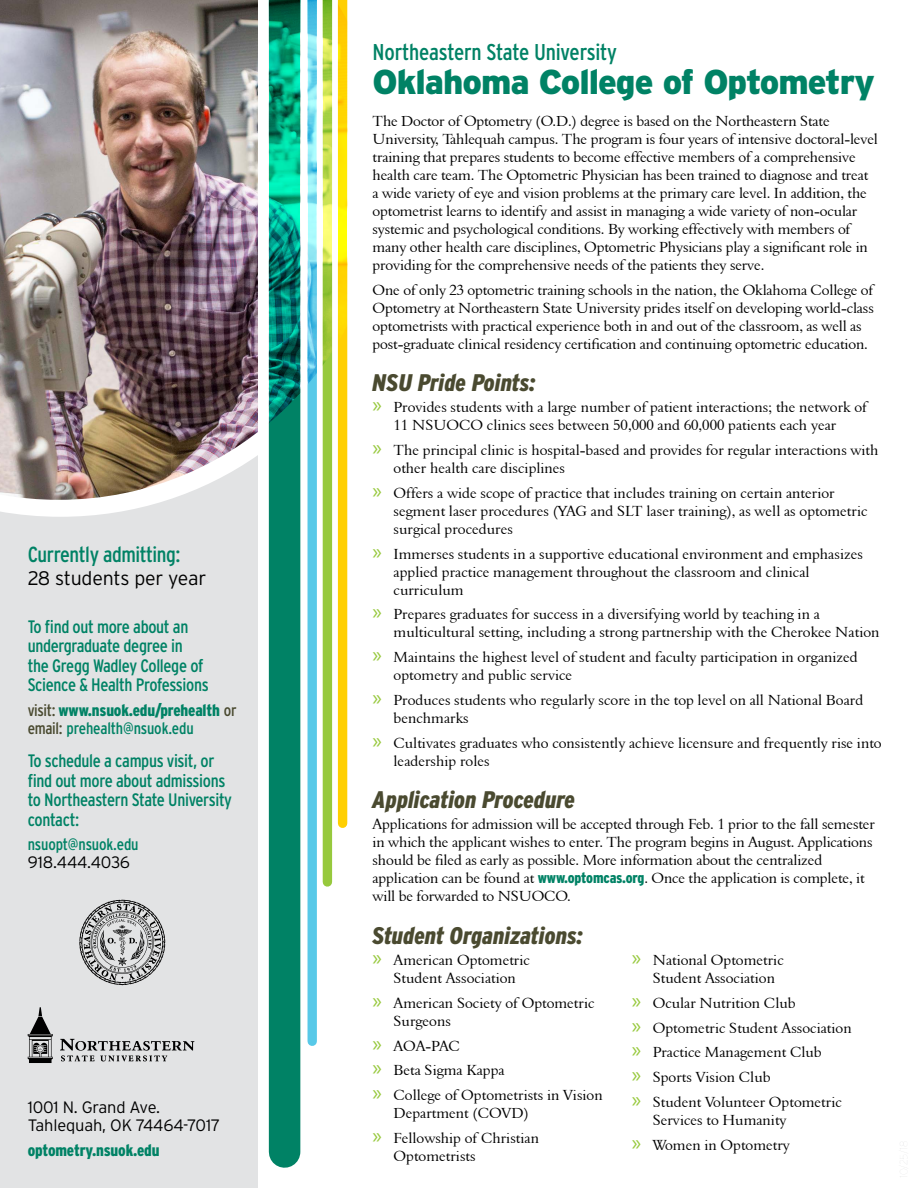
<style>
.page{position:relative;width:918px;height:1188px;background:#fff}
.page>*{position:absolute;margin:0;border:0;box-sizing:border-box;transform-origin:0 0}
.t1{font:900 34.5px "Interstate";letter-spacing:-.03em;color:#008265}
.t2{font:italic 900 condensed 24px "Interstate";color:#4a4a30}
.t3{font:condensed 22.8px "Interstate";letter-spacing:-.01em;color:#008265}
.t4{font:condensed 21.75px "Interstate";letter-spacing:-.02em;color:#008265}
.t5{font:300 19.65px "Interstate";letter-spacing:-.015em;color:#000}
.t6{font:condensed 18px/19.5px "Interstate";letter-spacing:-.02em;color:#008265}
.t7{font:900 condensed 16.5px/18px "Interstate";letter-spacing:-.01em;color:#008265}
.t8{font:300 16.5px/18px "Interstate";letter-spacing:-.01em;color:#000}
.t9{font:condensed 16.5px "Interstate";letter-spacing:-.01em;color:#008265}
.t10{font:15px/18px "Aldine 401 BT Roman A";color:#000}
.s1{font-weight:400;color:#4a4a30}
.s2{font-weight:400}
.s3{font-family:"Myriad Pro";font-size:22.5px;color:#97c93d}
.s4{font-family:"Interstate";font-weight:900;font-stretch:condensed;color:#008265}
</style>
<div class="page">
<div style="left:0;top:500px;width:258px;height:688px;background:#e2e3e4"></div>
<img style="left:0;top:0;width:258px;height:500px">
<svg style="left:323px;top:0;width:9px;height:882px;background:#a5cf42"></svg>
<svg style="left:338px;top:0;width:9px;height:823px;background:#ffd400"></svg>
<svg style="left:308px;top:0;width:9px;height:1041px;background:#64cfea"></svg>
<svg style="left:269px;top:0;width:31px;height:1152px;background:#00886b"></svg>
<svg style="left:79px;top:899px;width:87px;height:87px;background:#aeaeaf"></svg>
<svg style="left:28px;top:1007px;width:25px;height:56px"></svg>
<svg style="left:60px;top:1039px;width:134px;height:22px;background:#adaeae"></svg>
<p class="t4" style="left:28px;top:541px;width:154px">Currently admitting:</p>
<p class="t5" style="left:28px;top:566px;width:180px">28 students per year</p>
<p class="t6" style="left:28px;top:617px;width:182px">To find out more about an undergraduate degree in<br>the Gregg Wadley College of<br>Science &amp; Health Professions</p>
<p class="t7" style="left:28px;top:701px;width:210px"><span class="s1">visit:</span> www.nsuok.edu/prehealth <span class="s1">or email:</span> <span class="s2">prehealth@nsuok.edu</span></p>
<p class="t6" style="left:28px;top:751px;width:206px">To schedule a campus visit, or find out more about admissions to Northeastern State University contact:</p>
<p class="t9" style="left:28px;top:834px;width:112px">nsuopt@nsuok.edu</p>
<p class="t8" style="left:28px;top:853px;width:104px">918.444.4036</p>
<p class="t8" style="left:28px;top:1098px;width:194px">1001 N. Grand Ave.<br>Tahlequah, OK 74464-7017</p>
<p class="t7" style="left:28px;top:1141px;width:133px">optometry.nsuok.edu</p>
<h1 class="t3" style="left:373px;top:38px;width:246px">Northeastern State University</h1>
<h1 class="t1" style="left:373px;top:61px;width:504px">Oklahoma College of Optometry</h1>
<p class="t10" style="left:373px;top:112px;width:507px">The Doctor of Optometry (O.D.) degree is based on the Northeastern State University, Tahlequah campus. The program is four years of intensive doctoral-level training that prepares students to become effective members of a comprehensive health care team. The Optometric Physician has been trained to diagnose and treat a wide variety of eye and vision problems at the primary care level. In addition, the optometrist learns to identify and assist in managing a wide variety of non-ocular systemic and psychological conditions. By working effectively with members of many other health care disciplines, Optometric Physicians play a significant role in providing for the comprehensive needs of the patients they serve.</p>
<p class="t10" style="left:373px;top:280px;width:503px">One of only 23 optometric training schools in the nation, the Oklahoma College of Optometry at Northeastern State University prides itself on developing world-class optometrists with practical experience both in and out of the classroom, as well as post-graduate clinical residency certification and continuing optometric education.</p>
<h2 class="t2" style="left:373px;top:368px;width:165px">NSU Pride Points:</h2>
<p class="t10" style="left:394px;top:398px;width:475px;text-indent:-21px"><span class="s3">»</span> Provides students with a large number of patient interactions; the network of<br>11 NSUOCO clinics sees between 50,000 and 60,000 patients each year</p>
<p class="t10" style="left:394px;top:441px;width:486px;text-indent:-21px"><span class="s3">»</span> The principal clinic is hospital-based and provides for regular interactions with other health care disciplines</p>
<p class="t10" style="left:394px;top:484px;width:475px;text-indent:-21px"><span class="s3">»</span> Offers a wide scope of practice that includes training on certain anterior segment laser procedures (YAG and SLT laser training), as well as optometric surgical procedures</p>
<p class="t10" style="left:394px;top:544px;width:471px;text-indent:-21px"><span class="s3">»</span> Immerses students in a supportive educational environment and emphasizes applied practice management throughout the classroom and clinical curriculum</p>
<p class="t10" style="left:394px;top:605px;width:487px;text-indent:-21px"><span class="s3">»</span> Prepares graduates for success in a diversifying world by teaching in a multicultural setting, including a strong partnership with the Cherokee Nation</p>
<p class="t10" style="left:394px;top:648px;width:466px;text-indent:-21px"><span class="s3">»</span> Maintains the highest level of student and faculty participation in organized optometry and public service</p>
<p class="t10" style="left:394px;top:691px;width:471px;text-indent:-21px"><span class="s3">»</span> Produces students who regularly score in the top level on all National Board benchmarks</p>
<p class="t10" style="left:394px;top:733px;width:490px;text-indent:-21px"><span class="s3">»</span> Cultivates graduates who consistently achieve licensure and frequently rise into leadership roles</p>
<h2 class="t2" style="left:373px;top:785px;width:204px">Application Procedure</h2>
<p class="t10" style="left:373px;top:815px;width:504px">Applications for admission will be accepted through Feb. 1 prior to the fall semester in which the applicant wishes to enter. The program begins in August. Applications should be filed as early as possible. More information about the centralized application can be found at <span class="s4">www.optomcas.org</span>. Once the application is complete, it will be forwarded to NSUOCO.</p>
<h2 class="t2" style="left:373px;top:921px;width:212px">Student Organizations:</h2>
<p class="t10" style="left:373px;top:951px;width:159px;text-align:center"><span class="s3">»</span> American Optometric<br>Student Association</p>
<p class="t10" style="left:394px;top:994px;width:202px;text-indent:-21px"><span class="s3">»</span> American Society of Optometric<br>Surgeons</p>
<p class="t10" style="left:373px;top:1036px;width:89px"><span class="s3">»</span> AOA-PAC</p>
<p class="t10" style="left:373px;top:1061px;width:134px"><span class="s3">»</span> Beta Sigma Kappa</p>
<p class="t10" style="left:394px;top:1086px;width:211px;text-indent:-21px"><span class="s3">»</span> College of Optometrists in Vision<br>Department (COVD)</p>
<p class="t10" style="left:394px;top:1129px;width:147px;text-indent:-21px"><span class="s3">»</span> Fellowship of Christian<br>Optometrists</p>
<p class="t10" style="left:653px;top:951px;width:133px;text-indent:-21px"><span class="s3">»</span> National Optometric<br>Student Association</p>
<p class="t10" style="left:632px;top:994px;width:165px"><span class="s3">»</span> Ocular Nutrition Club</p>
<p class="t10" style="left:632px;top:1018px;width:222px"><span class="s3">»</span> Optometric Student Association</p>
<p class="t10" style="left:632px;top:1043px;width:191px"><span class="s3">»</span> Practice Management Club</p>
<p class="t10" style="left:632px;top:1068px;width:140px"><span class="s3">»</span> Sports Vision Club</p>
<p class="t10" style="left:653px;top:1093px;width:191px;text-indent:-21px"><span class="s3">»</span> Student Volunteer Optometric<br>Services to Humanity</p>
<p class="t10" style="left:632px;top:1135px;width:160px"><span class="s3">»</span> Women in Optometry</p>
</div>
